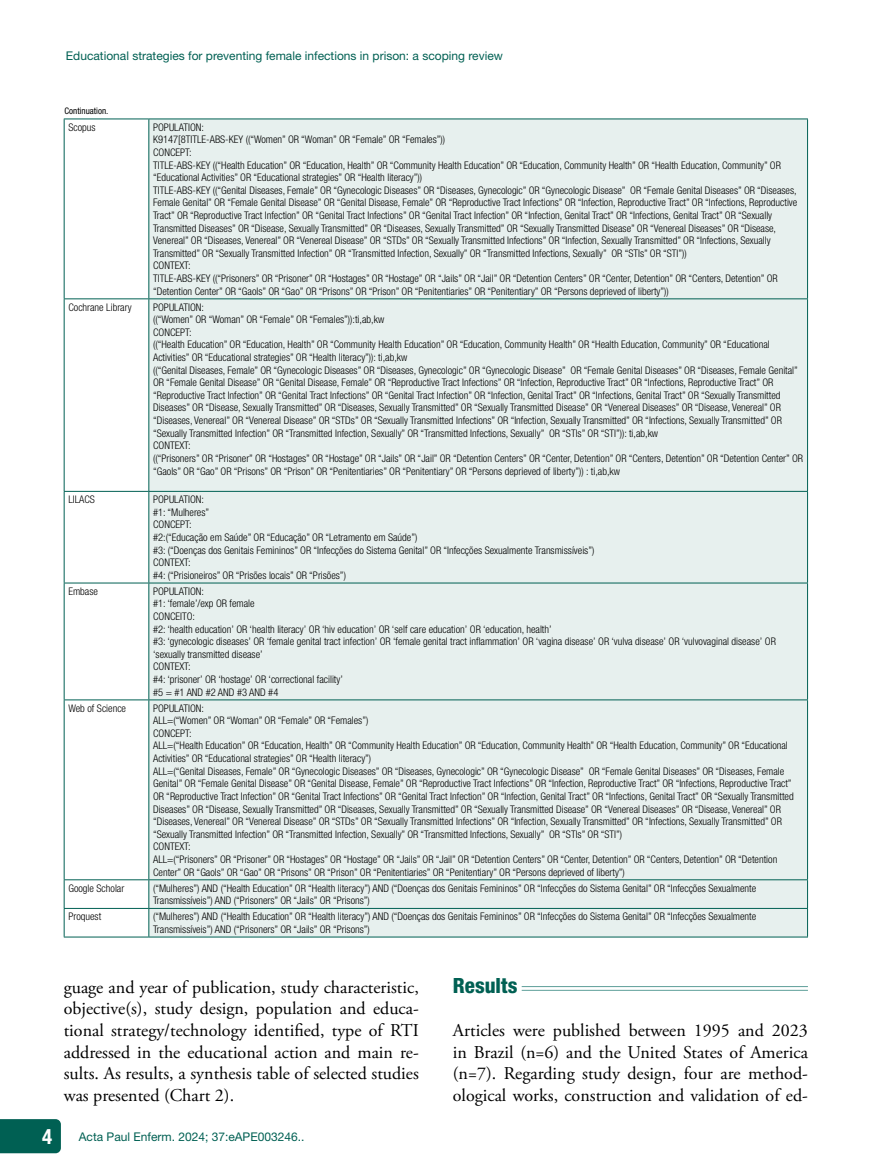
<style>
.page{position:relative;width:893px;height:1170px;background:#fff}
.page>*{position:absolute;margin:0;border:0;box-sizing:border-box;transform-origin:0 0}
.t1{font:800 condensed 21px "Helvetica Neue LT Std";color:#006053}
.t2{font:700 condensed 21px "Helvetica Neue LT Std";color:#fff}
.t3{font:18px/21.6px "Adobe Garamond Pro";color:#000;text-align:justify}
.t4{font:12px "Helvetica Neue LT Std";color:#006053}
.t5{font:300 condensed 10.5px/12.6px "Helvetica Neue LT Std";color:#000}
.t6{font:condensed 9px "Helvetica Neue LT Std";color:#000}
</style>
<div class="page">
<div style="left:0;top:1119px;width:61px;height:34px;background:#006053"></div>
<div style="left:149px;top:120px;width:658px;height:816px;background:#e7f0ee"></div>
<hr style="left:64px;top:119px;width:85px;height:1px;background:#006053">
<hr style="left:64px;top:119px;width:1px;height:179px;background:#006053">
<hr style="left:149px;top:119px;width:659px;height:1px;background:#006053">
<hr style="left:148px;top:119px;width:1px;height:179px;background:#006053">
<hr style="left:807px;top:119px;width:1px;height:179px;background:#006053">
<hr style="left:64px;top:298px;width:85px;height:1px;background:#006053">
<hr style="left:64px;top:299px;width:1px;height:192px;background:#006053">
<hr style="left:149px;top:298px;width:659px;height:1px;background:#006053">
<hr style="left:148px;top:299px;width:1px;height:192px;background:#006053">
<hr style="left:807px;top:299px;width:1px;height:192px;background:#006053">
<hr style="left:64px;top:491px;width:85px;height:1px;background:#006053">
<hr style="left:64px;top:491px;width:1px;height:91px;background:#006053">
<hr style="left:149px;top:491px;width:659px;height:1px;background:#006053">
<hr style="left:148px;top:491px;width:1px;height:91px;background:#006053">
<hr style="left:807px;top:491px;width:1px;height:91px;background:#006053">
<hr style="left:64px;top:582px;width:85px;height:1px;background:#006053">
<hr style="left:64px;top:583px;width:1px;height:116px;background:#006053">
<hr style="left:149px;top:582px;width:659px;height:1px;background:#006053">
<hr style="left:148px;top:583px;width:1px;height:116px;background:#006053">
<hr style="left:807px;top:583px;width:1px;height:116px;background:#006053">
<hr style="left:64px;top:699px;width:85px;height:1px;background:#006053">
<hr style="left:64px;top:700px;width:1px;height:179px;background:#006053">
<hr style="left:149px;top:699px;width:659px;height:1px;background:#006053">
<hr style="left:148px;top:700px;width:1px;height:179px;background:#006053">
<hr style="left:807px;top:700px;width:1px;height:179px;background:#006053">
<hr style="left:64px;top:879px;width:85px;height:1px;background:#006053">
<hr style="left:149px;top:879px;width:659px;height:1px;background:#006053">
<hr style="left:64px;top:908px;width:85px;height:1px;background:#006053">
<svg style="left:64px;top:880px;width:1px;height:56px"></svg>
<hr style="left:149px;top:908px;width:659px;height:1px;background:#006053">
<svg style="left:148px;top:880px;width:1px;height:56px"></svg>
<svg style="left:807px;top:880px;width:1px;height:56px"></svg>
<hr style="left:64px;top:936px;width:85px;height:1px;background:#006053">
<hr style="left:149px;top:936px;width:659px;height:1px;background:#006053">
<hr style="left:453px;top:986px;width:355px;height:1px;background:#5e9f99">
<hr style="left:453px;top:989px;width:355px;height:1px;background:#5e9f99">
<div style="left:453px;top:979px;width:69px;height:20px;background:#fff"></div>
<p class="t4" style="left:66px;top:48px;width:438px">Educational strategies for preventing female infections in prison: a scoping review</p>
<p class="t6" style="left:64px;top:106px;width:45px">Continuation.</p>
<p class="t5" style="left:68px;top:121px;width:29px">Scopus</p>
<p class="t5" style="left:153px;top:121px;width:646px">POPULATION:<br>K9147[8TITLE-ABS-KEY ((“Women” OR “Woman” OR “Female” OR “Females”))<br>CONCEPT:<br>TITLE-ABS-KEY ((“Health Education” OR “Education, Health” OR “Community Health Education” OR “Education, Community Health” OR “Health Education, Community” OR “Educational Activities” OR “Educational strategies” OR “Health literacy”))<br>TITLE-ABS-KEY ((“Genital Diseases, Female” OR “Gynecologic Diseases” OR “Diseases, Gynecologic” OR “Gynecologic Disease” OR “Female Genital Diseases” OR “Diseases, Female Genital” OR “Female Genital Disease” OR “Genital Disease, Female” OR “Reproductive Tract Infections” OR “Infection, Reproductive Tract” OR “Infections, Reproductive Tract” OR “Reproductive Tract Infection” OR “Genital Tract Infections” OR “Genital Tract Infection” OR “Infection, Genital Tract” OR “Infections, Genital Tract” OR “Sexually Transmitted Diseases” OR “Disease, Sexually Transmitted” OR “Diseases, Sexually Transmitted” OR “Sexually Transmitted Disease” OR “Venereal Diseases” OR “Disease, Venereal” OR “Diseases, Venereal” OR “Venereal Disease” OR “STDs” OR “Sexually Transmitted Infections” OR “Infection, Sexually Transmitted” OR “Infections, Sexually Transmitted” OR “Sexually Transmitted Infection” OR “Transmitted Infection, Sexually” OR “Transmitted Infections, Sexually” OR “STIs” OR “STI”))<br>CONTEXT:<br>TITLE-ABS-KEY ((“Prisoners” OR “Prisoner” OR “Hostages” OR “Hostage” OR “Jails” OR “Jail” OR “Detention Centers” OR “Center, Detention” OR “Centers, Detention” OR “Detention Center” OR “Gaols” OR “Gao” OR “Prisons” OR “Prison” OR “Penitentiaries” OR “Penitentiary” OR “Persons deprieved of liberty”))</p>
<p class="t5" style="left:68px;top:300px;width:65px">Cochrane Library</p>
<p class="t5" style="left:153px;top:300px;width:651px">POPULATION:<br>((“Women” OR “Woman” OR “Female” OR “Females”)):ti,ab,kw<br>CONCEPT:<br>((“Health Education” OR “Education, Health” OR “Community Health Education” OR “Education, Community Health” OR “Health Education, Community” OR “Educational Activities” OR “Educational strategies” OR “Health literacy”)): ti,ab,kw<br>((“Genital Diseases, Female” OR “Gynecologic Diseases” OR “Diseases, Gynecologic” OR “Gynecologic Disease” OR “Female Genital Diseases” OR “Diseases, Female Genital” OR “Female Genital Disease” OR “Genital Disease, Female” OR “Reproductive Tract Infections” OR “Infection, Reproductive Tract” OR “Infections, Reproductive Tract” OR “Reproductive Tract Infection” OR “Genital Tract Infections” OR “Genital Tract Infection” OR “Infection, Genital Tract” OR “Infections, Genital Tract” OR “Sexually Transmitted Diseases” OR “Disease, Sexually Transmitted” OR “Diseases, Sexually Transmitted” OR “Sexually Transmitted Disease” OR “Venereal Diseases” OR “Disease, Venereal” OR “Diseases, Venereal” OR “Venereal Disease” OR “STDs” OR “Sexually Transmitted Infections” OR “Infection, Sexually Transmitted” OR “Infections, Sexually Transmitted” OR “Sexually Transmitted Infection” OR “Transmitted Infection, Sexually” OR “Transmitted Infections, Sexually” OR “STIs” OR “STI”)): ti,ab,kw<br>CONTEXT:<br>((“Prisoners” OR “Prisoner” OR “Hostages” OR “Hostage” OR “Jails” OR “Jail” OR “Detention Centers” OR “Center, Detention” OR “Centers, Detention” OR “Detention Center” OR “Gaols” OR “Gao” OR “Prisons” OR “Prison” OR “Penitentiaries” OR “Penitentiary” OR “Persons deprieved of liberty”)) : ti,ab,kw</p>
<p class="t5" style="left:68px;top:493px;width:28px">LILACS</p>
<p class="t5" style="left:153px;top:493px;width:443px">POPULATION:<br>#1: “Mulheres”<br>CONCEPT:<br>#2:(“Educação em Saúde” OR “Educação” OR “Letramento em Saúde”)<br>#3: (“Doenças dos Genitais Femininos” OR “Infecções do Sistema Genital” OR “Infecções Sexualmente Transmissíveis”)<br>CONTEXT:<br>#4: (“Prisioneiros” OR “Prisões locais” OR “Prisões”)</p>
<p class="t5" style="left:68px;top:584px;width:31px">Embase</p>
<p class="t5" style="left:153px;top:584px;width:624px">POPULATION:<br>#1: ‘female’/exp OR female<br>CONCEITO:<br>#2: ‘health education’ OR ‘health literacy’ OR ‘hiv education’ OR ‘self care education’ OR ‘education, health’<br>#3: ‘gynecologic diseases’ OR ‘female genital tract infection’ OR ‘female genital tract inflammation’ OR ‘vagina disease’ OR ‘vulva disease’ OR ‘vulvovaginal disease’ OR ‘sexually transmitted disease’<br>CONTEXT:<br>#4: ‘prisoner’ OR ‘hostage’ OR ‘correctional facility’<br>#5 = #1 AND #2 AND #3 AND #4</p>
<p class="t5" style="left:68px;top:701px;width:59px">Web of Science</p>
<p class="t5" style="left:153px;top:701px;width:642px">POPULATION:<br>ALL=(“Women” OR “Woman” OR “Female” OR “Females”)<br>CONCEPT:<br>ALL=(“Health Education” OR “Education, Health” OR “Community Health Education” OR “Education, Community Health” OR “Health Education, Community” OR “Educational Activities” OR “Educational strategies” OR “Health literacy”)<br>ALL=(“Genital Diseases, Female” OR “Gynecologic Diseases” OR “Diseases, Gynecologic” OR “Gynecologic Disease” OR “Female Genital Diseases” OR “Diseases, Female Genital” OR “Female Genital Disease” OR “Genital Disease, Female” OR “Reproductive Tract Infections” OR “Infection, Reproductive Tract” OR “Infections, Reproductive Tract” OR “Reproductive Tract Infection” OR “Genital Tract Infections” OR “Genital Tract Infection” OR “Infection, Genital Tract” OR “Infections, Genital Tract” OR “Sexually Transmitted Diseases” OR “Disease, Sexually Transmitted” OR “Diseases, Sexually Transmitted” OR “Sexually Transmitted Disease” OR “Venereal Diseases” OR “Disease, Venereal” OR “Diseases, Venereal” OR “Venereal Disease” OR “STDs” OR “Sexually Transmitted Infections” OR “Infection, Sexually Transmitted” OR “Infections, Sexually Transmitted” OR “Sexually Transmitted Infection” OR “Transmitted Infection, Sexually” OR “Transmitted Infections, Sexually” OR “STIs” OR “STI”)<br>CONTEXT:<br>ALL=(“Prisoners” OR “Prisoner” OR “Hostages” OR “Hostage” OR “Jails” OR “Jail” OR “Detention Centers” OR “Center, Detention” OR “Centers, Detention” OR “Detention Center” OR “Gaols” OR “Gao” OR “Prisons” OR “Prison” OR “Penitentiaries” OR “Penitentiary” OR “Persons deprieved of liberty”)</p>
<p class="t5" style="left:68px;top:881px;width:57px">Google Scholar</p>
<p class="t5" style="left:153px;top:881px;width:605px">(“Mulheres”) AND (“Health Education” OR “Health literacy”) AND (“Doenças dos Genitais Femininos” OR “Infecções do Sistema Genital” OR “Infecções Sexualmente<br>Transmissíveis”) AND (“Prisoners” OR “Jails” OR “Prisons”)</p>
<p class="t5" style="left:68px;top:910px;width:34px">Proquest</p>
<p class="t5" style="left:153px;top:910px;width:605px">(“Mulheres”) AND (“Health Education” OR “Health literacy”) AND (“Doenças dos Genitais Femininos” OR “Infecções do Sistema Genital” OR “Infecções Sexualmente<br>Transmissíveis”) AND (“Prisoners” OR “Jails” OR “Prisons”)</p>
<p class="t3" style="left:64px;top:976px;width:357px">guage and year of publication, study characteristic, objective(s), study design, population and educa&shy;tional strategy/technology identified, type of RTI addressed in the educational action and main re&shy;sults. As results, a synthesis table of selected studies was presented (Chart 2).</p>
<h1 class="t1" style="left:453px;top:972px;width:66px">Results</h1>
<h2 class="t3" style="left:453px;top:1020px;width:357px">Articles were published between 1995 and 2023 in Brazil (n=6) and the United States of America (n=7). Regarding study design, four are method&shy;ological works, construction and validation of ed-</h2>
<h1 class="t2" style="left:42px;top:1123px;width:12px">4</h1>
<p class="t4" style="left:79px;top:1129px;width:227px">Acta Paul Enferm. 2024; 37:eAPE003246..</p>
</div>
